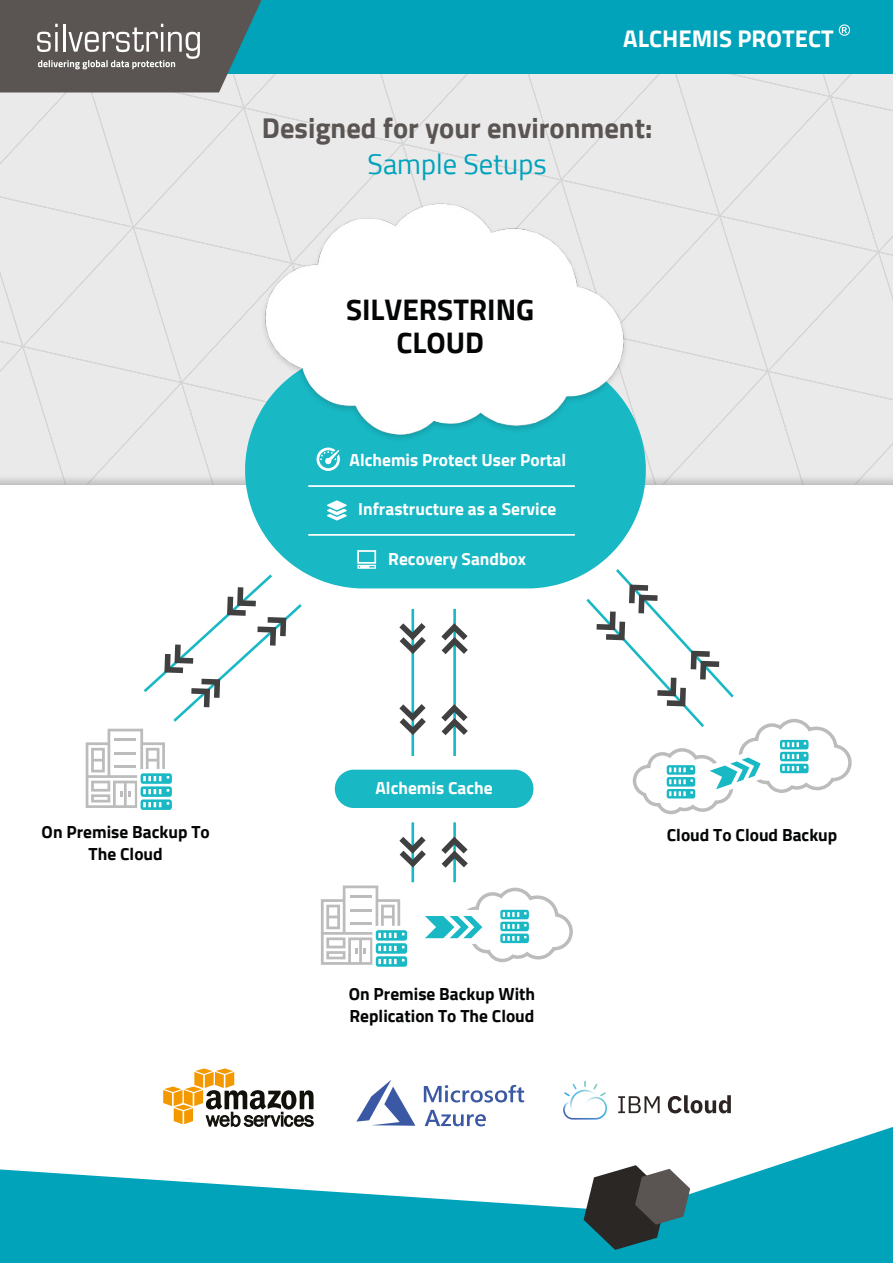
<style>
.page{position:relative;width:893px;height:1263px;background:#fff}
.page>*{position:absolute;margin:0;border:0;box-sizing:border-box;transform-origin:0 0}
.t1{font:700 29.55px/33.2px "Sunflower";color:#040505;text-align:center}
.t2{font:700 28.5px "Sunflower";color:#5a5553}
.t3{font:300 28.5px "Sunflower";color:#00a3ba}
.t4{font:700 24px "Sunflower";color:#fff}
.t5{font:700 17.4px/22.6px "Sunflower";color:#040505}
.t6{font:700 17.4px "Sunflower";color:#fff}
</style>
<div class="page">
<div style="left:0;top:74px;width:893px;height:385px;background:#eaeaea"></div>
<img style="left:0;top:459px;width:893px;height:629px">
<hr style="left:453px;top:609px;width:3px;height:147px;background:#18b8c4">
<hr style="left:453px;top:822px;width:3px;height:60px;background:#18b8c4">
<hr style="left:411px;top:609px;width:3px;height:147px;background:#18b8c4">
<hr style="left:411px;top:822px;width:3px;height:60px;background:#18b8c4">
<svg style="left:399px;top:623px;width:27px;height:31px"></svg>
<svg style="left:399px;top:836px;width:27px;height:31px"></svg>
<svg style="left:441px;top:704px;width:27px;height:31px"></svg>
<svg style="left:399px;top:704px;width:27px;height:31px"></svg>
<svg style="left:441px;top:623px;width:27px;height:31px"></svg>
<svg style="left:441px;top:837px;width:27px;height:31px"></svg>
<div style="left:422px;top:910px;width:64px;height:34px;background:#fff"></div>
<svg style="left:425px;top:886px;width:150px;height:78px"></svg>
<svg style="left:584px;top:566px;width:269px;height:250px"></svg>
<svg style="left:321px;top:885px;width:86px;height:86px"></svg>
<div style="left:335px;top:770px;width:198px;height:38px;background:#18b8c4"></div>
<svg style="left:245px;top:351px;width:401px;height:237px;background:#32bfca"></svg>
<img style="left:249px;top:192px;width:392px;height:265px">
<hr style="left:308px;top:485px;width:267px;height:2px;background:#fff">
<hr style="left:308px;top:534px;width:267px;height:2px;background:#fff">
<svg style="left:317px;top:448px;width:23px;height:23px"></svg>
<div style="left:357px;top:550px;width:19px;height:14px;border:2px solid #fff"></div>
<svg style="left:357px;top:565px;width:19px;height:4px"></svg>
<svg style="left:327px;top:500px;width:20px;height:20px"></svg>
<svg style="left:86px;top:572px;width:219px;height:242px"></svg>
<div style="left:0;top:0;width:893px;height:74px;background:#00a3ba"></div>
<svg style="left:0;top:0;width:261px;height:92px;background:#656868"></svg>
<svg style="left:839px;top:24px;width:11px;height:12px"></svg>
<svg style="left:0;top:1127px;width:893px;height:136px;fill:#00a3ba"></svg>
<svg style="left:584px;top:1165px;width:106px;height:85px;background:#466467"></svg>
<svg style="left:163px;top:1068px;width:151px;height:58px"></svg>
<svg style="left:618px;top:1095px;width:113px;height:18px"></svg>
<svg style="left:563px;top:1081px;width:45px;height:38px"></svg>
<svg style="left:424px;top:1084px;width:100px;height:19px"></svg>
<svg style="left:425px;top:1110px;width:61px;height:16px"></svg>
<svg style="left:356px;top:1080px;width:59px;height:46px"></svg>
<h3 class="t4" style="left:623px;top:27px;width:224px">ALCHEMIS PROTECT™</h3>
<h2 class="t2" style="left:262px;top:115px;width:392px">Designed for your environment:</h2>
<h2 class="t3" style="left:368px;top:151px;width:181px">Sample Setups</h2>
<h1 class="t1" style="left:346px;top:295px;width:190px">SILVERSTRING<br>CLOUD</h1>
<p class="t6" style="left:350px;top:451px;width:218px">Alchemis Protect User Portal</p>
<p class="t6" style="left:358px;top:501px;width:200px">Infrastructure as a Service</p>
<p class="t6" style="left:388px;top:551px;width:139px">Recovery Sandbox</p>
<p class="t5" style="left:42px;top:821px;width:170px;text-align:center">On Premise Backup To<br>The Cloud</p>
<p class="t6" style="left:375px;top:780px;width:119px">Alchemis Cache</p>
<p class="t5" style="left:349px;top:983px;width:188px">On Premise Backup With<br>Replication To The Cloud</p>
<p class="t5" style="left:667px;top:825px;width:172px">Cloud To Cloud Backup</p>
</div>
